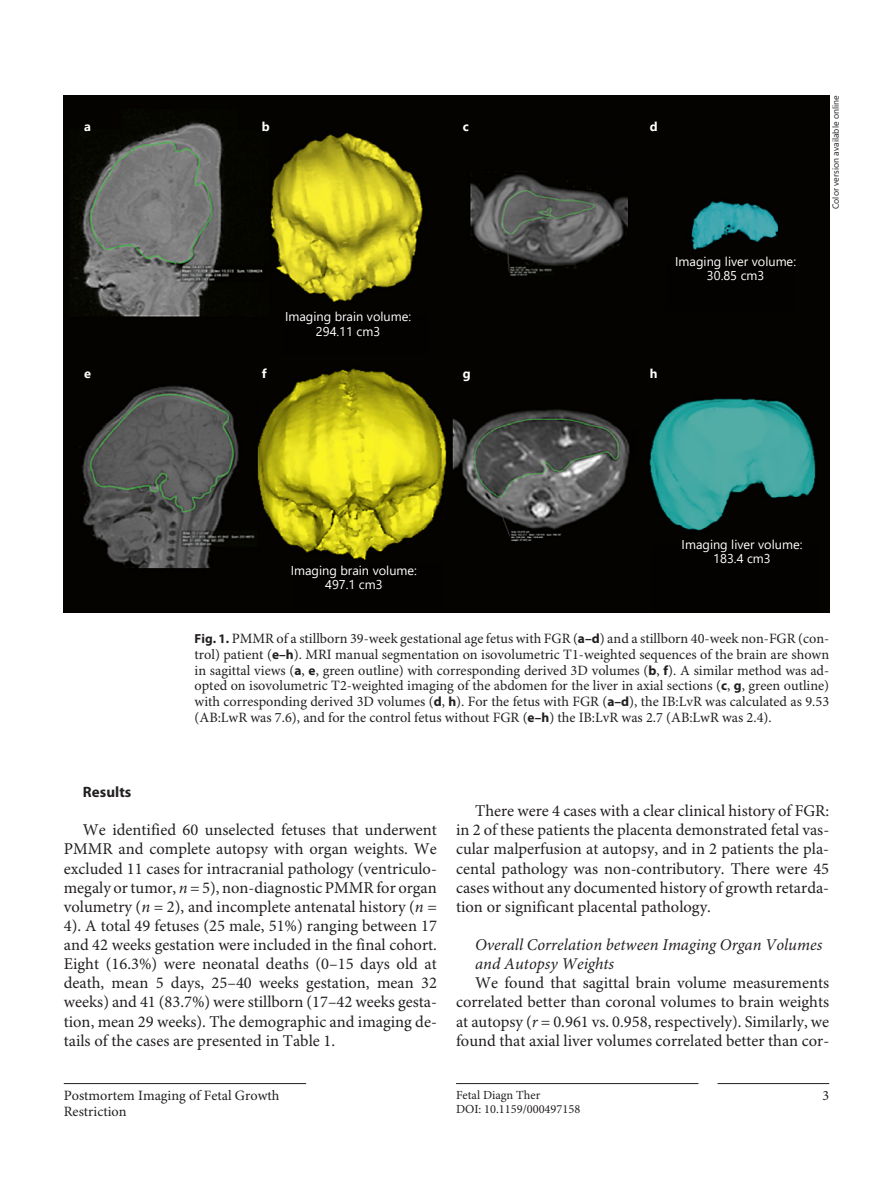
<style>
.page{position:relative;width:893px;height:1191px;background:#fff}
.page>*{position:absolute;margin:0;border:0;box-sizing:border-box;transform-origin:0 0}
.t1{font:16.5px/19px "Minion Pro";color:#231f20;text-align:justify}
.t2{font:italic 16.5px/19px "Minion Pro";color:#231f20}
.t3{font:700 15px "Myriad Pro";letter-spacing:.005em;color:#231f20}
.t4{font:14.25px/15.9px "Minion Pro";color:#231f20}
.t5{font:12.75px/14.2px "Segoe UI";color:#fff;text-align:center}
.t6{font:700 12.75px "Segoe UI";color:#fff}
.t7{font:12.3px "Minion Pro";color:#231f20}
.t8{font:8.7px "Segoe UI";letter-spacing:.005em;color:#231f20}
.s1{font-family:"Myriad Pro";font-weight:700;font-size:13.2px}
.s2{font-family:"Myriad Pro";font-weight:700;font-size:13.35px}
.s3{font-style:italic}
</style>
<div class="page">
<hr style="left:718px;top:1083px;width:111px;height:1px;background:#231f20">
<hr style="left:456px;top:1083px;width:242px;height:1px;background:#231f20">
<hr style="left:64px;top:1083px;width:242px;height:1px;background:#231f20">
<img style="left:64px;top:96px;width:765px;height:517px">
<p class="t6" style="left:84px;top:114px;width:8px">a</p>
<p class="t6" style="left:262px;top:114px;width:9px">b</p>
<p class="t6" style="left:463px;top:114px;width:8px">c</p>
<p class="t6" style="left:650px;top:114px;width:9px">d</p>
<p class="t5" style="left:285px;top:309px;width:128px">Imaging brain volume:<br>294.11 cm3</p>
<p class="t6" style="left:84px;top:361px;width:8px">e</p>
<p class="t6" style="left:262px;top:361px;width:6px">f</p>
<p class="t6" style="left:463px;top:361px;width:9px">g</p>
<p class="t6" style="left:650px;top:361px;width:9px">h</p>
<p class="t5" style="left:675px;top:253px;width:122px">Imaging liver volume:<br>30.85 cm3</p>
<p class="t8" style="left:827px;top:209px;width:115px;rotate:-90deg">Color version available online</p>
<p class="t5" style="left:291px;top:562px;width:128px">Imaging brain volume:<br>497.1 cm3</p>
<p class="t5" style="left:682px;top:536px;width:122px">Imaging liver volume:<br>183.4 cm3</p>
<p class="t4" style="left:195px;top:631px;width:636px;text-align:justify"><span class="s1">Fig. 1.</span> PMMR of a stillborn 39-week gestational age fetus with FGR (<span class="s2">a–d</span>) and a stillborn 40-week non-FGR (con&shy;trol) patient (<span class="s2">e–h</span>). MRI manual segmentation on isovolumetric T1-weighted sequences of the brain are shown in sagittal views (<span class="s2">a</span>, <span class="s2">e</span>, green outline) with corresponding derived 3D volumes (<span class="s2">b</span>, <span class="s2">f</span>). A similar method was ad&shy;opted on isovolumetric T2-weighted imaging of the abdomen for the liver in axial sections (<span class="s2">c</span>, <span class="s2">g</span>, green outline) with corresponding derived 3D volumes (<span class="s2">d</span>, <span class="s2">h</span>). For the fetus with FGR (<span class="s2">a–d</span>), the IB:LvR was calculated as 9.53 (AB:LwR was 7.6), and for the control fetus without FGR (<span class="s2">e–h</span>) the IB:LvR was 2.7 (AB:LwR was 2.4).</p>
<p class="t3" style="left:83px;top:783px;width:50px">Results</p>
<p class="t1" style="left:64px;top:821px;width:375px;text-indent:19px">We identified 60 unselected fetuses that underwent PMMR and complete autopsy with organ weights. We excluded 11 cases for intracranial pathology (ventriculo&shy;megaly or tumor, <span class="s3">n</span> = 5), non-diagnostic PMMR for organ volumetry (<span class="s3">n</span> = 2), and incomplete antenatal history (<span class="s3">n</span> = 4). A total 49 fetuses (25 male, 51%) ranging between 17 and 42 weeks gestation were included in the final cohort.<br>Eight (16.3%) were neonatal deaths (0–15 days old at death, mean 5 days, 25–40 weeks gestation, mean 32 weeks) and 41 (83.7%) were stillborn (17–42 weeks gesta&shy;tion, mean 29 weeks). The demographic and imaging de&shy;tails of the cases are presented in Table 1.</p>
<p class="t1" style="left:456px;top:802px;width:375px;text-indent:19px">There were 4 cases with a clear clinical history of FGR: in 2 of these patients the placenta demonstrated fetal vas&shy;cular malperfusion at autopsy, and in 2 patients the pla&shy;cental pathology was non-contributory. There were 45 cases without any documented history of growth retarda&shy;tion or significant placental pathology.</p>
<p class="t2" style="left:475px;top:936px;width:349px">Overall Correlation between Imaging Organ Volumes and Autopsy Weights</p>
<p class="t1" style="left:456px;top:974px;width:375px;text-indent:19px">We found that sagittal brain volume measurements correlated better than coronal volumes to brain weights at autopsy (<span class="s3">r</span> = 0.961 vs. 0.958, respectively). Similarly, we found that axial liver volumes correlated better than cor-</p>
<p class="t4" style="left:64px;top:1088px;width:217px">Postmortem Imaging of Fetal Growth<br>Restriction</p>
<p class="t7" style="left:456px;top:1087px;width:86px">Fetal Diagn Ther</p>
<p class="t4" style="left:822px;top:1088px;width:8px">3</p>
<p class="t7" style="left:456px;top:1101px;width:126px">DOI: 10.1159/000497158</p>
</div>
